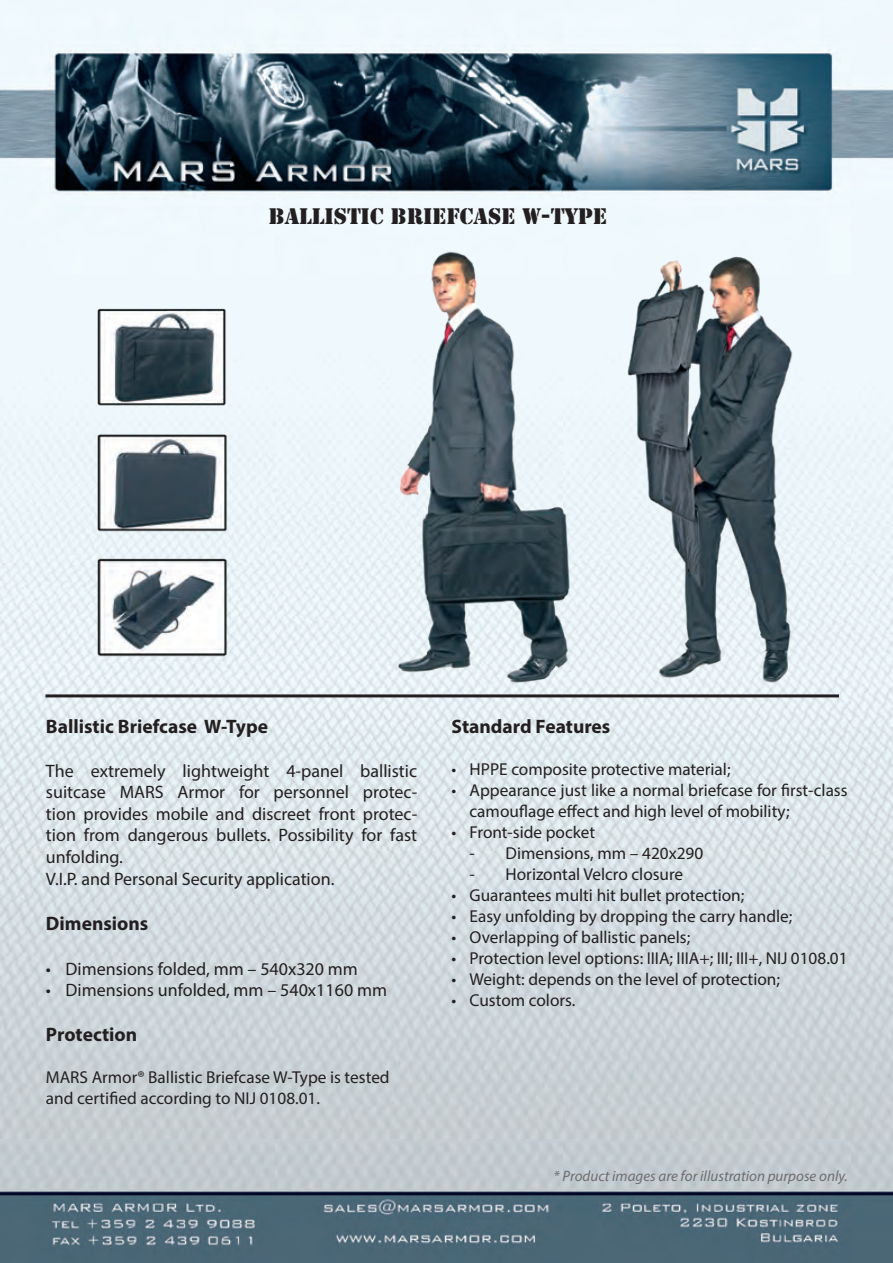
<style>
.page{position:relative;width:893px;height:1263px;background:#fff}
.page>*{position:absolute;margin:0;border:0;box-sizing:border-box;transform-origin:0 0}
.t1{font:21px "Stencil Std";color:#231f20}
.body_text{font:700 19.5px "Myriad Pro";color:#231f20}
.body_sub_title{font:700 19.5px "Myriad Pro";color:#231f20}
.body_sub_title-2{font:18px/21.6px "Myriad Pro";color:#231f20;text-align:justify}
.body_text-2{font:17.25px/21px "Myriad Pro";color:#231f20}
.body_sub_title-3{font:17.25px "Myriad Pro";color:#231f20}
.small_print{font:italic 15px "Myriad Pro";color:#6c6d70}
</style>
<div class="page">
<img style="left:0;top:0;width:893px;height:1259px">
<hr style="left:45px;top:694px;width:794px;height:3px;background:#231f20">
<p class="t1" style="left:269px;top:203px;width:340px">BALLISTIC BRIEFCASE W-TYPE</p>
<p class="body_text" style="left:46px;top:714px;width:224px">Ballistic Briefcase W-Type</p>
<p class="body_sub_title-2" style="left:46px;top:759px;width:373px">The extremely lightweight 4-panel ballistic suitcase MARS Armor for personnel protec&shy;tion provides mobile and discreet front protec&shy;tion from dangerous bullets. Possibility for fast unfolding.</p>
<p class="body_sub_title-2" style="left:46px;top:867px;width:290px">V.I.P. and Personal Security application.</p>
<p class="body_sub_title" style="left:46px;top:910px;width:104px">Dimensions</p>
<p class="body_sub_title-2" style="left:46px;top:957px;width:313px">• Dimensions folded, mm – 540x320 mm</p>
<p class="body_sub_title-2" style="left:46px;top:979px;width:343px">• Dimensions unfolded, mm – 540x1160 mm</p>
<p class="body_sub_title" style="left:46px;top:1022px;width:93px">Protection</p>
<p class="body_sub_title-3" style="left:46px;top:1067px;width:345px">MARS Armor® Ballistic Briefcase W-Type is tested</p>
<p class="body_sub_title-3" style="left:46px;top:1088px;width:276px">and certified according to NIJ 0108.01.</p>
<p class="body_text" style="left:452px;top:714px;width:160px">Standard Features</p>
<p class="body_text-2" style="left:452px;top:759px;width:280px">• HPPE composite protective material;</p>
<p class="body_text-2" style="left:470px;top:780px;width:380px;text-indent:-18px">• Appearance just like a normal briefcase for first-class camouflage effect and high level of mobility;</p>
<p class="body_text-2" style="left:452px;top:822px;width:145px">• Front-side pocket</p>
<p class="body_text-2" style="left:470px;top:843px;width:235px">- Dimensions, mm – 420x290</p>
<p class="body_text-2" style="left:470px;top:864px;width:215px">- Horizontal Velcro closure</p>
<p class="body_text-2" style="left:452px;top:885px;width:294px">• Guarantees multi hit bullet protection;</p>
<p class="body_text-2" style="left:452px;top:906px;width:342px">• Easy unfolding by dropping the carry handle;</p>
<p class="body_text-2" style="left:452px;top:927px;width:240px">• Overlapping of ballistic panels;</p>
<p class="body_text-2" style="left:452px;top:948px;width:397px">• Protection level options: IIIA; IIIA+; III; III+, NIJ 0108.01</p>
<p class="body_text-2" style="left:452px;top:969px;width:330px">• Weight: depends on the level of protection;</p>
<p class="body_text-2" style="left:452px;top:990px;width:125px">• Custom colors.</p>
<p class="small_print" style="left:554px;top:1166px;width:295px">* Product images are for illustration purpose only.</p>
</div>
